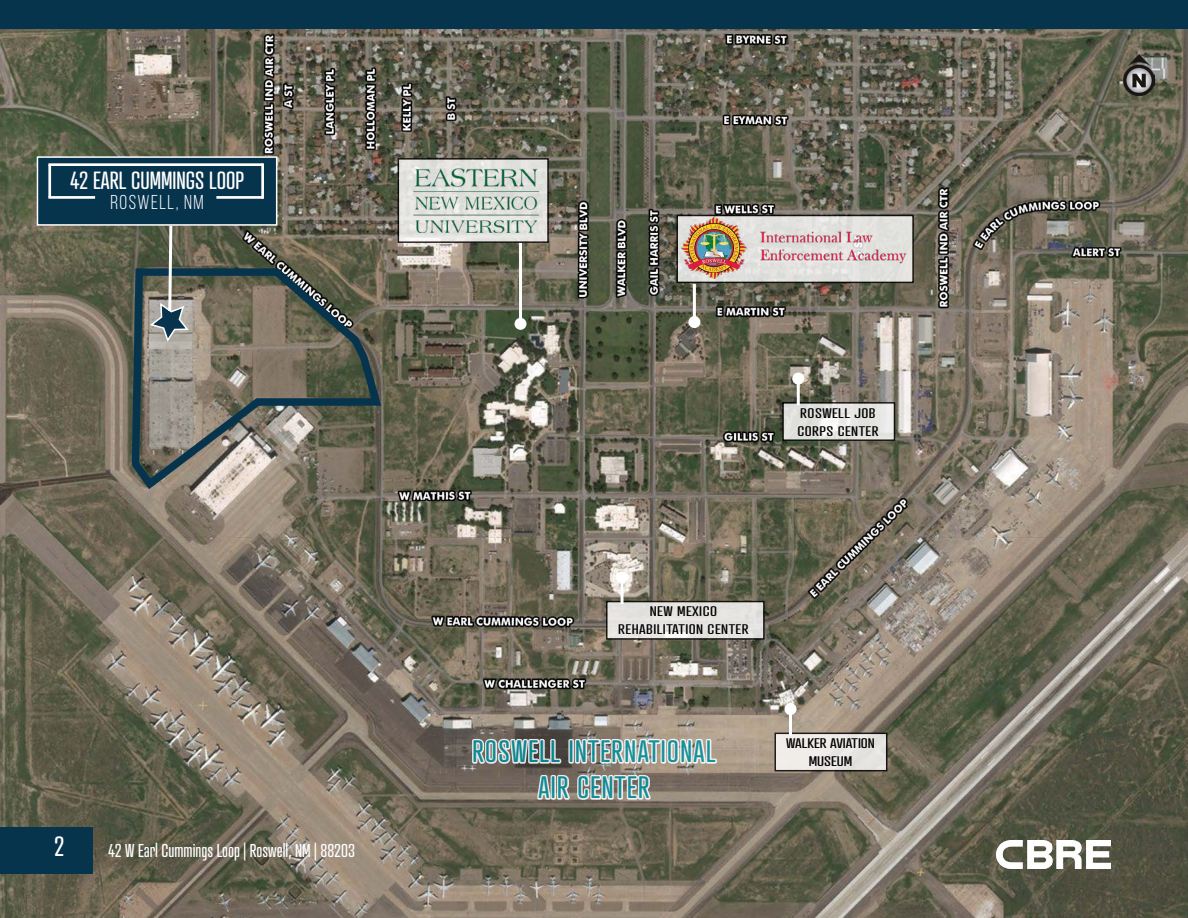
<style>
.page{position:relative;width:1188px;height:918px;background:#fff}
.page>*{position:absolute;margin:0;border:0;box-sizing:border-box;transform-origin:0 0}
.t1{font:30px/36px "Atrament";letter-spacing:.05em;color:#008f9d;text-align:center}
.t2{font:27px "Atrament";color:#fff}
.t3{font:24px "Atrament";color:#fff}
.t4{font:20.1px "Bebas Neue";letter-spacing:.07em;color:#fff}
.t5{font:18px "Atrament";color:#fff}
.t6{font:13.5px/18px "Atrament";letter-spacing:.025em;color:#000;text-align:center;scale:1.33 1}
.t7{font:13.5px/18px "Atrament";color:#000;text-align:center;scale:1.33 1}
</style>
<div class="page">
<img style="left:0;top:28px;width:1188px;height:890px">
<img style="left:997px;top:841px;width:113px;height:28px">
<div style="left:0;top:827px;width:93px;height:47px;background:#07344d"></div>
<div style="left:0;top:0;width:1188px;height:28px;background:#07344d"></div>
<svg style="left:471px;top:726px;width:247px;height:110px;background:#938b80"></svg>
<div style="left:37px;top:156px;width:240px;height:70px;background:#07344d;border:2px solid #fff"></div>
<hr style="left:48px;top:196px;width:47px;height:3px;background:#fff">
<hr style="left:48px;top:165px;width:3px;height:32px;background:#fff">
<hr style="left:48px;top:163px;width:215px;height:3px;background:#fff">
<hr style="left:261px;top:163px;width:3px;height:36px;background:#fff">
<hr style="left:216px;top:196px;width:47px;height:3px;background:#fff">
<svg style="left:128px;top:264px;width:258px;height:231px;background:#747367"></svg>
<svg style="left:148px;top:223px;width:41px;height:120px;background:#737a72"></svg>
<hr style="left:519px;top:243px;width:3px;height:81px;background:#fff">
<div style="left:515px;top:318px;width:12px;height:12px;background:#fff;border-radius:50%"></div>
<div style="left:398px;top:159px;width:150px;height:83px;background:linear-gradient(to right,#e7e6e4,#e2e2de)"></div>
<div style="left:398px;top:158px;width:151px;height:85px;border:2px solid #000"></div>
<img style="left:413px;top:169px;width:125px;height:63px">
<div style="left:775px;top:733px;width:112px;height:38px;background:linear-gradient(to right,#f3efec,#e3e2df)"></div>
<div style="left:774px;top:733px;width:113px;height:38px;border:2px solid #000"></div>
<hr style="left:789px;top:709px;width:3px;height:27px;background:#fff">
<div style="left:784px;top:703px;width:12px;height:12px;background:#fff;border-radius:50%"></div>
<div style="left:607px;top:602px;width:157px;height:37px;background:#e6e4e1"></div>
<div style="left:606px;top:601px;width:159px;height:39px;border:2px solid #000"></div>
<hr style="left:621px;top:577px;width:3px;height:27px;background:#fff">
<div style="left:616px;top:571px;width:12px;height:12px;background:#fff;border-radius:50%"></div>
<svg style="left:785px;top:405px;width:107px;height:33px;background:#e6e6e3"></svg>
<div style="left:782px;top:402px;width:113px;height:39px;border:2px solid #000"></div>
<hr style="left:797px;top:379px;width:3px;height:26px;background:#fff">
<div style="left:792px;top:373px;width:12px;height:12px;background:#fff;border-radius:50%"></div>
<hr style="left:693px;top:284px;width:3px;height:38px;background:#fff">
<div style="left:688px;top:316px;width:12px;height:12px;background:#fff;border-radius:50%"></div>
<div style="left:677px;top:215px;width:236px;height:67px;background:#e2e2de"></div>
<div style="left:676px;top:215px;width:238px;height:68px;border:2px solid #000"></div>
<img style="left:669px;top:215px;width:237px;height:63px">
<img style="left:1123px;top:54px;width:31px;height:41px">
<h3 class="t3" style="left:70px;top:166px;width:175px">42 EARL CUMMINGS LOOP</h3>
<h3 class="t4" style="left:110px;top:192px;width:95px">ROSWELL, NM</h3>
<h2 class="t2" style="left:54px;top:830px;width:12px">2</h2>
<h3 class="t5" style="left:108px;top:839px;width:249px">42 W Earl Cummings Loop | Roswell, NM | 88203</h3>
<p class="t6" style="left:797px;top:404px;width:63px;text-align:left">ROSWELL JOB<br>CORPS CENTER</p>
<p class="t6" style="left:618px;top:602px;width:100px">NEW MEXICO<br>REHABILITATION CENTER</p>
<h1 class="t1" style="left:472px;top:733px;width:245px">ROSWELL INTERNATIONAL<br>AIR CENTER</h1>
<p class="t7" style="left:786px;top:734px;width:68px">WALKER AVIATION<br>MUSEUM</p>
</div>
